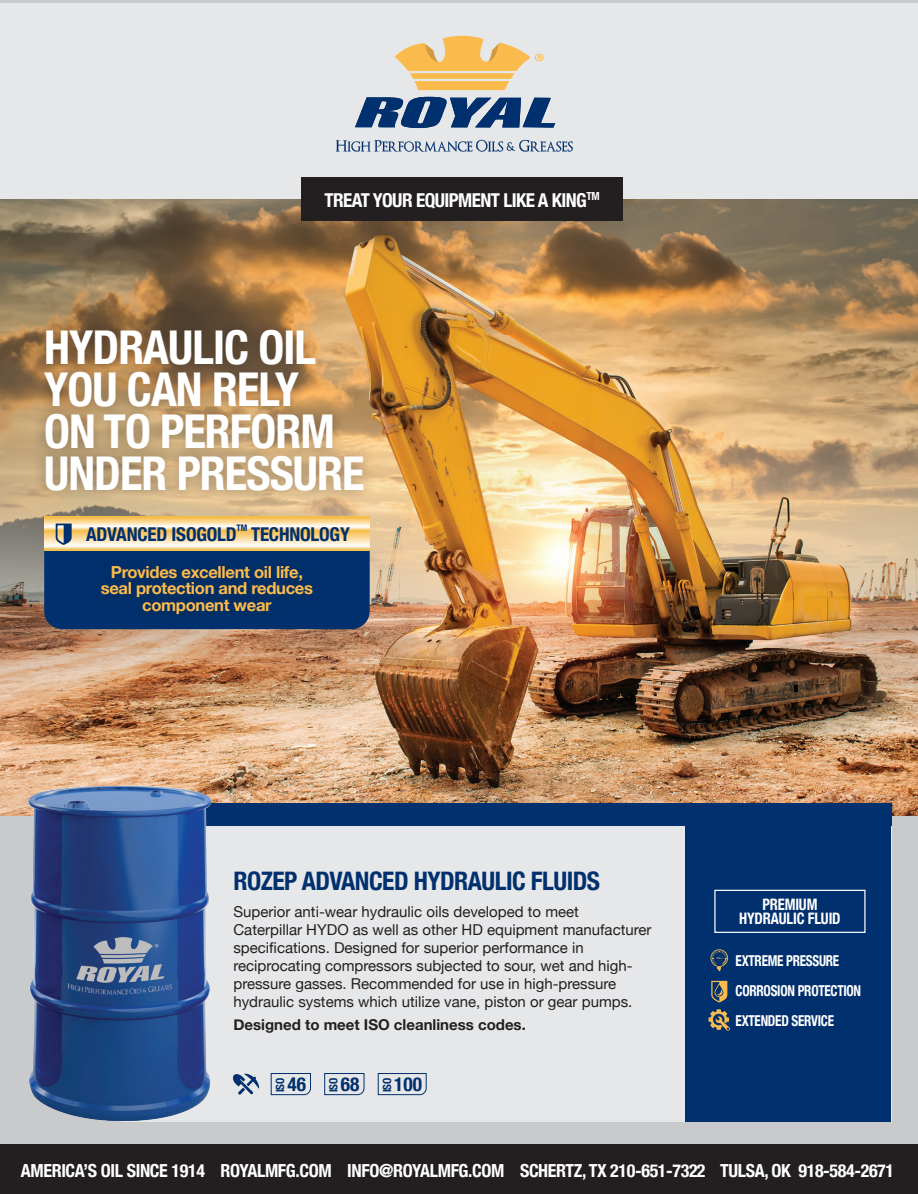
<style>
.page{position:relative;width:918px;height:1194px;background:#c9cacc}
.page>*{position:absolute;margin:0;border:0;box-sizing:border-box;transform-origin:0 0}
.t1{font:700 condensed 46.65px/41.8px "Helvetica Neue";letter-spacing:-.02em;color:#fff}
.t2{font:700 condensed 25.5px "Helvetica Neue";letter-spacing:-.02em;color:#00306d}
.t3{font:700 condensed 19.35px "Helvetica Neue";letter-spacing:.005em;color:#00306d}
.t4{font:700 condensed 19.2px "Helvetica Neue";letter-spacing:-.03em;color:#fff}
.t5{font:700 condensed 19.05px "Helvetica Neue";letter-spacing:-.01em;color:#00306d}
.t6{font:700 condensed 18px "Helvetica Neue";letter-spacing:-.02em;color:#fff}
.t7{font:700 16.65px/16.5px "Helvetica Neue";letter-spacing:-.02em;color:#fbbb4c;text-align:center}
.t8{font:700 condensed 15.75px/14.5px "Helvetica Neue";letter-spacing:-.01em;color:#fff;text-align:center;scale:.92 1}
.t9{font:15px/18px "Helvetica Neue";color:#231f20}
.t10{font:700 condensed 15px/30px "Helvetica Neue";letter-spacing:-.02em;color:#fff;scale:.88 1}
.t11{font:700 15px "Helvetica Neue";color:#231f20}
.t12{font:700 condensed 11.25px "Helvetica Neue";letter-spacing:-.03em;color:#00306d}
.t13{font:700 condensed 9px "Helvetica Neue";color:#00306d}
</style>
<div class="page">
<div style="left:0;top:3px;width:918px;height:269px;background:#e6e7e9"></div>
<div style="left:0;top:1145px;width:918px;height:49px;background:#231f20"></div>
<img style="left:0;top:199px;width:918px;height:616px">
<div style="left:301px;top:177px;width:322px;height:44px;background:#231f20"></div>
<svg style="left:336px;top:140px;width:237px;height:12px"></svg>
<svg style="left:355px;top:97px;width:200px;height:31px"></svg>
<svg style="left:395px;top:35px;width:148px;height:55px"></svg>
<div style="left:32px;top:317px;width:345px;height:187px;background:#231f20;opacity:.4"></div>
<div style="left:121px;top:809px;width:770px;height:313px;background:#e6e7e9"></div>
<div style="left:686px;top:809px;width:205px;height:313px;background:#00306d"></div>
<div style="left:54px;top:803px;width:837px;height:23px;background:#00306d"></div>
<svg style="left:233px;top:1073px;width:26px;height:22px"></svg>
<img style="left:27px;top:783px;width:189px;height:337px">
<svg style="left:711px;top:949px;width:17px;height:22px"></svg>
<svg style="left:711px;top:981px;width:16px;height:21px"></svg>
<svg style="left:709px;top:1009px;width:21px;height:22px"></svg>
<svg style="left:270px;top:1073px;width:41px;height:22px"></svg>
<svg style="left:324px;top:1073px;width:41px;height:22px"></svg>
<svg style="left:378px;top:1073px;width:49px;height:22px"></svg>
<div style="left:714px;top:890px;width:152px;height:43px;border:1px solid #fff"></div>
<svg style="left:44px;top:517px;width:326px;height:6px;background:#f9cc75"></svg>
<svg style="left:44px;top:523px;width:326px;height:106px;background:#858c8b"></svg>
<div style="left:88px;top:553px;width:238px;height:74px;background:#022e68"></div>
<p class="t4" style="left:325px;top:184px;width:277px">TREAT YOUR EQUIPMENT LIKE A KING<sup>TM</sup></p>
<p class="t1" style="left:44px;top:323px;width:322px">HYDRAULIC OIL<br>YOU CAN RELY<br>ON TO PERFORM<br>UNDER PRESSURE</p>
<p class="t5" style="left:86px;top:518px;width:152px">ADVANCED ISOGOLD</p>
<p class="t13" style="left:237px;top:520px;width:12px">TM</p>
<p class="t5" style="left:251px;top:518px;width:100px">TECHNOLOGY</p>
<p class="t7" style="left:101px;top:564px;width:214px">Provides excellent oil life, seal protection and reduces component wear</p>
<p class="t2" style="left:233px;top:860px;width:368px">ROZEP ADVANCED HYDRAULIC FLUIDS</p>
<p class="t9" style="left:233px;top:903px;width:420px">Superior anti-wear hydraulic oils developed to meet<br>Caterpillar HYDO as well as other HD equipment manufacturer specifications. Designed for superior performance in reciprocating compressors subjected to sour, wet and high&shy;pressure gasses. Recommended for use in high-pressure hydraulic systems which utilize vane, piston or gear pumps.</p>
<p class="t11" style="left:233px;top:1013px;width:294px">Designed to meet ISO cleanliness codes.</p>
<p class="t12" style="left:271px;top:1092px;width:16px;rotate:-90deg">ISO</p>
<p class="t3" style="left:287px;top:1068px;width:20px">46</p>
<p class="t12" style="left:324px;top:1092px;width:16px;rotate:-90deg">ISO</p>
<p class="t3" style="left:341px;top:1068px;width:20px">68</p>
<p class="t12" style="left:378px;top:1092px;width:16px;rotate:-90deg">ISO</p>
<p class="t3" style="left:394px;top:1068px;width:29px">100</p>
<p class="t8" style="left:739px;top:896px;width:112px">PREMIUM<br>HYDRAULIC FLUID</p>
<p class="t10" style="left:736px;top:945px;width:144px">EXTREME PRESSURE<br>CORROSION PROTECTION<br>EXTENDED SERVICE</p>
<p class="t6" style="left:21px;top:1155px;width:875px">AMERICA’S OIL SINCE 1914 ROYALMFG.COM INFO@ROYALMFG.COM SCHERTZ, TX 210-651-7322 TULSA, OK 918-584-2671</p>
</div>
